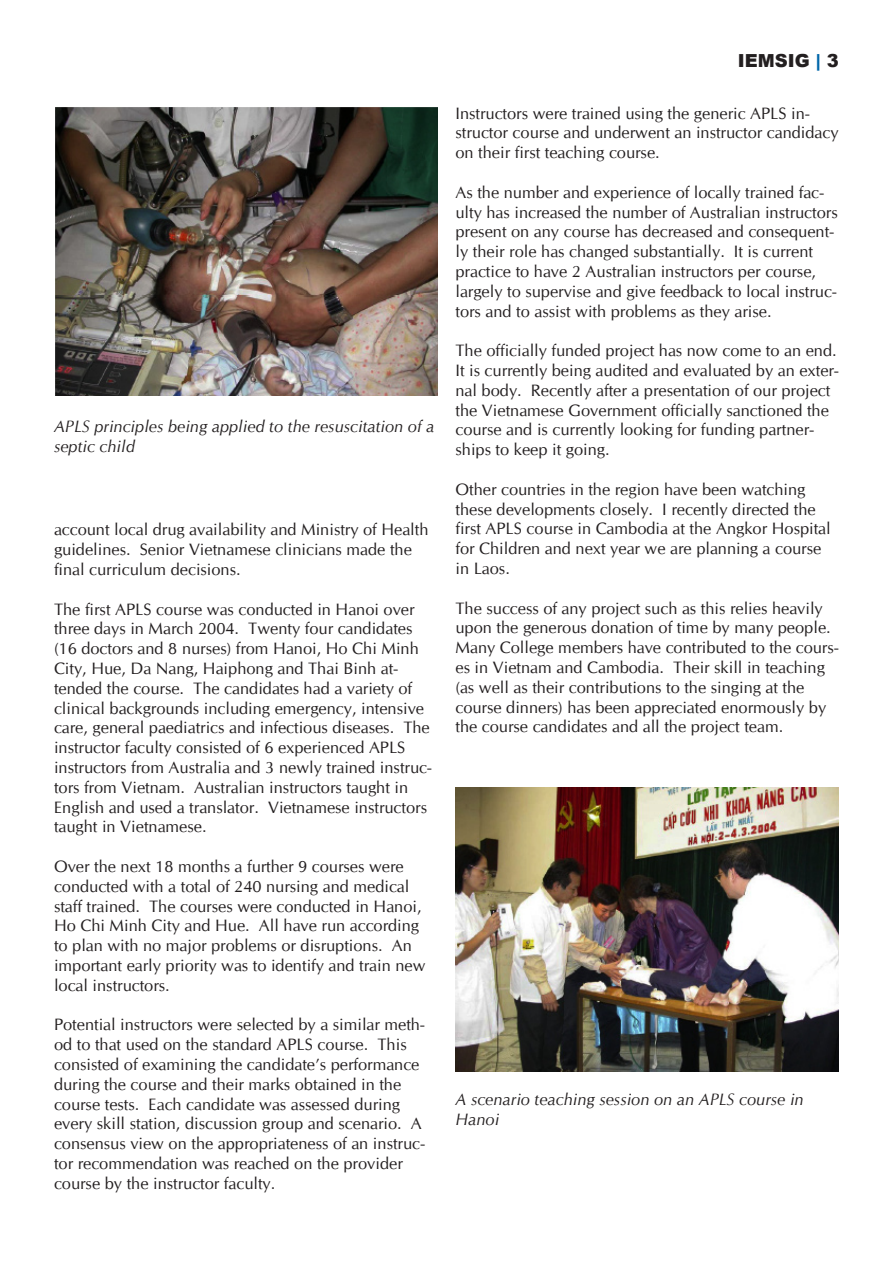
<style>
.page{position:relative;width:893px;height:1263px;background:#fff}
.page>*{position:absolute;margin:0;border:0;box-sizing:border-box;transform-origin:0 0}
.t1{font:900 18px "Arial";color:#231f20}
.t2{font:16.5px/19.8px "CG Omega";color:#231f20}
.t3{font:italic 16.5px/19.8px "CG Omega";color:#231f20}
.s1{color:#0067aa}
</style>
<div class="page">
<img style="left:55px;top:107px;width:382px;height:289px">
<img style="left:455px;top:787px;width:384px;height:284px">
<p class="t3" style="left:54px;top:417px;width:382px">APLS principles being applied to the resuscitation of a septic child</p>
<p class="t2" style="left:54px;top:520px;width:376px">account local drug availability and Ministry of Health guidelines. Senior Vietnamese clinicians made the final curriculum decisions.</p>
<p class="t2" style="left:54px;top:599px;width:379px">The first APLS course was conducted in Hanoi over three days in March 2004. Twenty four candidates (16 doctors and 8 nurses) from Hanoi, Ho Chi Minh City, Hue, Da Nang, Haiphong and Thai Binh at&shy;tended the course. The candidates had a variety of clinical backgrounds including emergency, intensive care, general paediatrics and infectious diseases. The instructor faculty consisted of 6 experienced APLS instructors from Australia and 3 newly trained instruc&shy;tors from Vietnam. Australian instructors taught in English and used a translator. Vietnamese instructors taught in Vietnamese.</p>
<p class="t2" style="left:54px;top:857px;width:373px">Over the next 18 months a further 9 courses were conducted with a total of 240 nursing and medical staff trained. The courses were conducted in Hanoi, Ho Chi Minh City and Hue. All have run according to plan with no major problems or disruptions. An important early priority was to identify and train new local instructors.</p>
<p class="t2" style="left:54px;top:1015px;width:372px">Potential instructors were selected by a similar meth&shy;od to that used on the standard APLS course. This consisted of examining the candidate’s performance during the course and their marks obtained in the course tests. Each candidate was assessed during every skill station, discussion group and scenario. A consensus view on the appropriateness of an instruc&shy;tor recommendation was reached on the provider course by the instructor faculty.</p>
<p class="t1" style="left:738px;top:47px;width:103px">IEMSIG <span class="s1">|</span> 3</p>
<p class="t2" style="left:455px;top:103px;width:385px">Instructors were trained using the generic APLS in&shy;structor course and underwent an instructor candidacy on their first teaching course.</p>
<p class="t2" style="left:455px;top:182px;width:384px">As the number and experience of locally trained fac&shy;ulty has increased the number of Australian instructors present on any course has decreased and consequent&shy;ly their role has changed substantially. It is current practice to have 2 Australian instructors per course, largely to supervise and give feedback to local instruc&shy;tors and to assist with problems as they arise.</p>
<p class="t2" style="left:455px;top:341px;width:385px">The officially funded project has now come to an end.<br>It is currently being audited and evaluated by an exter&shy;nal body. Recently after a presentation of our project the Vietnamese Government officially sanctioned the course and is currently looking for funding partner&shy;ships to keep it going.</p>
<p class="t2" style="left:455px;top:479px;width:377px">Other countries in the region have been watching these developments closely. I recently directed the first APLS course in Cambodia at the Angkor Hospital for Children and next year we are planning a course in Laos.</p>
<p class="t2" style="left:455px;top:598px;width:385px">The success of any project such as this relies heavily upon the generous donation of time by many people.<br>Many College members have contributed to the cours&shy;es in Vietnam and Cambodia. Their skill in teaching (as well as their contributions to the singing at the course dinners) has been appreciated enormously by the course candidates and all the project team.</p>
<p class="t3" style="left:455px;top:1090px;width:350px">A scenario teaching session on an APLS course in<br>Hanoi</p>
</div>
